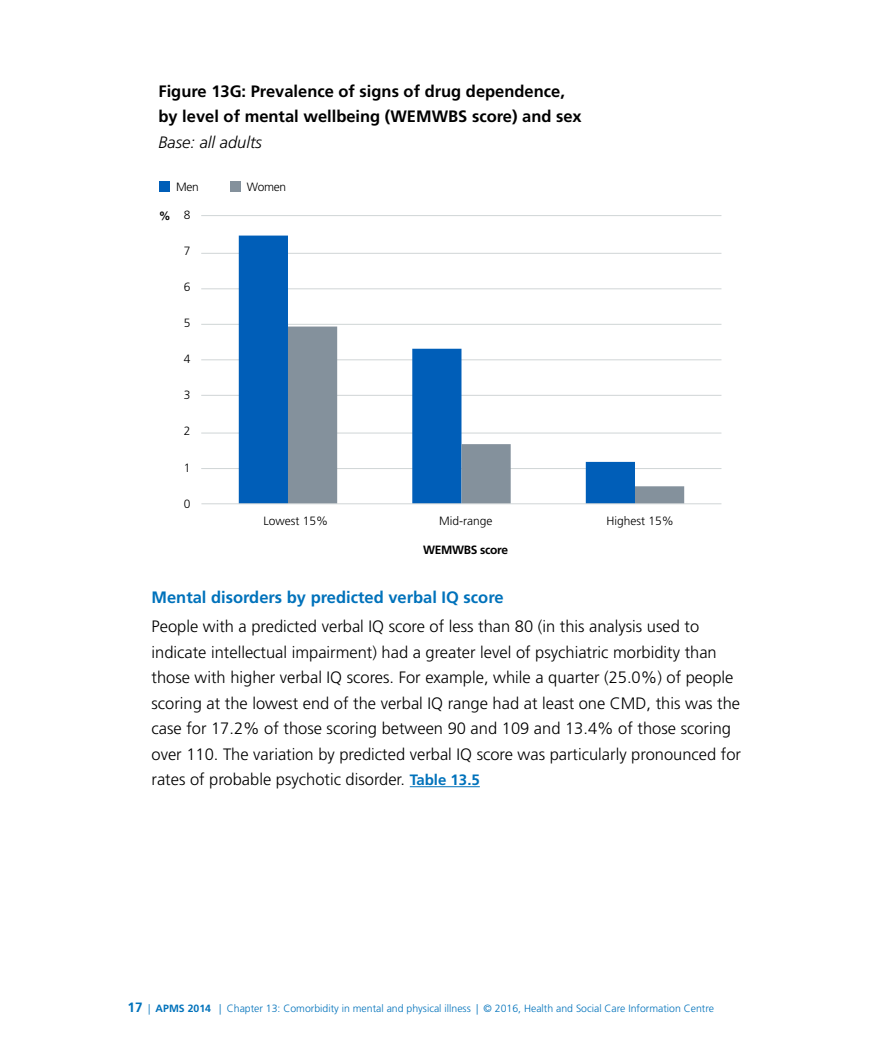
<style>
.page{position:relative;width:893px;height:1063px;background:#fff}
.page>*{position:absolute;margin:0;border:0;box-sizing:border-box;transform-origin:0 0}
.t1{font:300 16.5px/25.5px "Frutiger LT Std";color:#000}
.t2{font:700 16.5px/25.5px "Frutiger LT Std";color:#000}
.t3{font:700 16.5px "Frutiger LT Std";color:#0072bb}
.t4{font:italic 300 16.5px "Frutiger LT Std";color:#000}
.t5{font:300 12px "Frutiger LT Std";color:#000}
.t6{font:700 12px "Frutiger LT Std";letter-spacing:-.025em;color:#000}
.t7{font:300 10.5px "Frutiger LT Std";color:#0072bb}
.s1{font-weight:700;font-size:15px;color:#0072bb}
.s2{font-weight:700;font-size:13.5px}
.s3{font-weight:700}
</style>
<div class="page">
<hr style="left:410px;top:786px;width:70px;height:1px;background:#0072bb">
<div style="left:159px;top:181px;width:11px;height:11px;background:#005eb8"></div>
<div style="left:230px;top:181px;width:11px;height:11px;background:#84919c"></div>
<hr style="left:201px;top:468px;width:520px;height:1px;background:#d0d5d6">
<hr style="left:201px;top:433px;width:520px;height:1px;background:#d0d5d6">
<hr style="left:201px;top:395px;width:520px;height:1px;background:#d0d5d6">
<hr style="left:201px;top:360px;width:520px;height:1px;background:#d0d5d6">
<hr style="left:201px;top:324px;width:520px;height:1px;background:#d0d5d6">
<hr style="left:201px;top:289px;width:520px;height:1px;background:#d0d5d6">
<hr style="left:201px;top:253px;width:520px;height:1px;background:#d0d5d6">
<hr style="left:201px;top:215px;width:520px;height:1px;background:#d0d5d6">
<svg style="left:239px;top:236px;width:396px;height:268px"></svg>
<svg style="left:288px;top:327px;width:396px;height:177px"></svg>
<hr style="left:201px;top:504px;width:520px;height:1px;background:#d0d5d6">
<p class="t2" style="left:158px;top:78px;width:425px">Figure 13G: Prevalence of signs of drug dependence, by level of mental wellbeing (WEMWBS score) and sex</p>
<p class="t4" style="left:158px;top:133px;width:105px">Base: all adults</p>
<p class="t5" style="left:176px;top:180px;width:24px">Men</p>
<p class="t5" style="left:247px;top:180px;width:41px">Women</p>
<p class="t6" style="left:159px;top:209px;width:13px">%</p>
<p class="t5" style="left:184px;top:208px;width:8px">8</p>
<p class="t5" style="left:184px;top:244px;width:8px">7</p>
<p class="t5" style="left:184px;top:280px;width:8px">6</p>
<p class="t5" style="left:184px;top:316px;width:8px">5</p>
<p class="t5" style="left:184px;top:352px;width:8px">4</p>
<p class="t5" style="left:184px;top:388px;width:8px">3</p>
<p class="t5" style="left:184px;top:424px;width:8px">2</p>
<p class="t5" style="left:184px;top:461px;width:8px">1</p>
<p class="t5" style="left:184px;top:497px;width:8px">0</p>
<p class="t5" style="left:263px;top:514px;width:66px">Lowest 15%</p>
<p class="t5" style="left:439px;top:514px;width:55px">Mid-range</p>
<p class="t5" style="left:606px;top:514px;width:69px">Highest 15%</p>
<p class="t6" style="left:423px;top:543px;width:87px">WEMWBS score</p>
<p class="t3" style="left:152px;top:588px;width:354px">Mental disorders by predicted verbal IQ score</p>
<p class="t1" style="left:152px;top:614px;width:591px">People with a predicted verbal IQ score of less than 80 (in this analysis used to indicate intellectual impairment) had a greater level of psychiatric morbidity than those with higher verbal IQ scores. For example, while a quarter (25.0%) of people scoring at the lowest end of the verbal IQ range had at least one CMD, this was the case for 17.2% of those scoring between 90 and 109 and 13.4% of those scoring over 110. The variation by predicted verbal IQ score was particularly pronounced for rates of probable psychotic disorder. <span class="s1">Table 13.5</span></p>
<p class="t7" style="left:128px;top:1002px;width:588px"><span class="s2">17</span> | <span class="s3">APMS 2014</span> | Chapter 13: Comorbidity in mental and physical illness | © 2016, Health and Social Care Information Centre</p>
</div>
